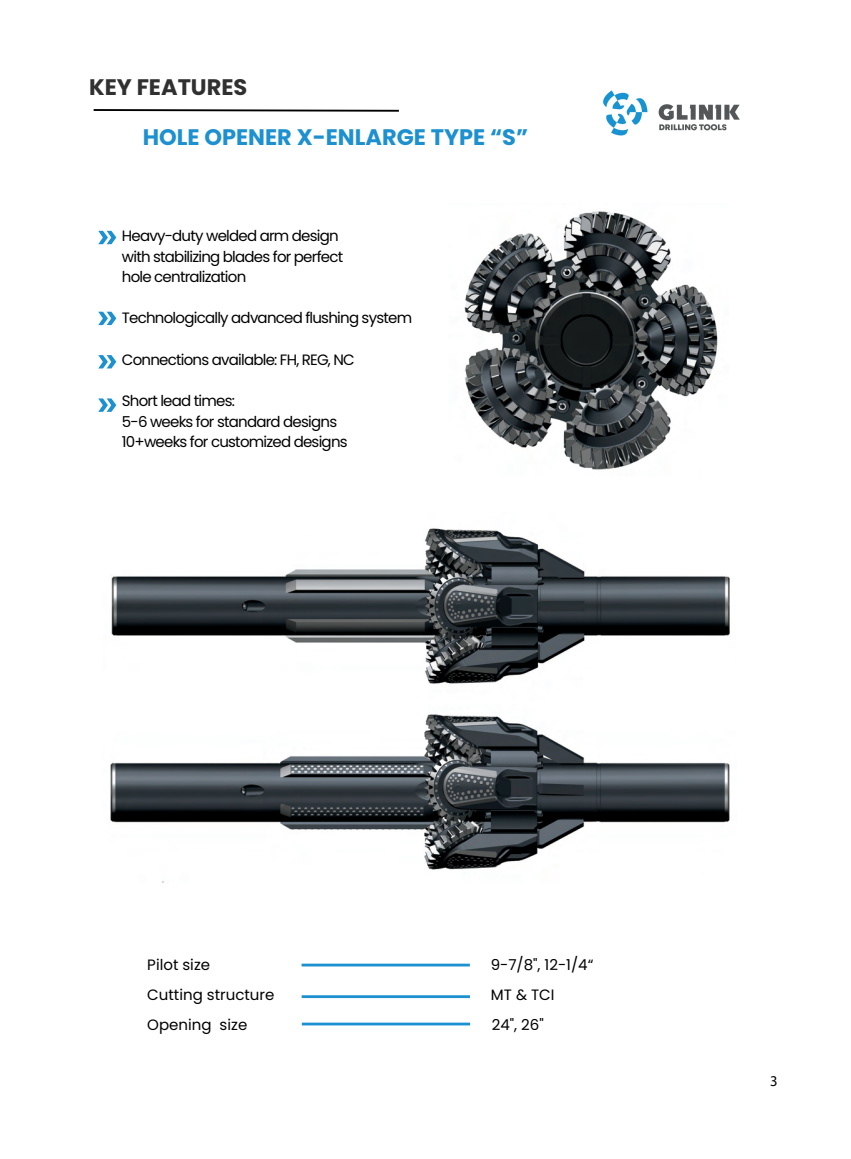
<style>
.page{position:relative;width:851px;height:1159px;background:#fff}
.page>*{position:absolute;margin:0;border:0;box-sizing:border-box;transform-origin:0 0}
.t1{font:700 22.5px "Poppins";color:#1d90d0}
.t2{font:700 22.5px "Poppins";color:#303030}
.t3{font:15px/20.6px "Poppins";letter-spacing:-.05em;color:#000}
.t4{font:15px "Poppins";color:#000}
.t5{font:15px "Myriad Pro";color:#000}
</style>
<div class="page">
<svg style="left:93px;top:109px;width:306px;height:3px"></svg>
<hr style="left:301px;top:963px;width:169px;height:3px;background:#1d90d0">
<hr style="left:301px;top:995px;width:169px;height:3px;background:#1d90d0">
<hr style="left:302px;top:1022px;width:168px;height:3px;background:#1d90d0">
<svg style="left:98px;top:231px;width:18px;height:13px"></svg>
<svg style="left:98px;top:312px;width:18px;height:13px"></svg>
<svg style="left:98px;top:355px;width:18px;height:13px"></svg>
<svg style="left:98px;top:398px;width:18px;height:14px"></svg>
<img style="left:603px;top:90px;width:137px;height:46px">
<img style="left:110px;top:714px;width:620px;height:168px">
<img style="left:111px;top:528px;width:619px;height:156px">
<img style="left:464px;top:211px;width:254px;height:259px">
<h1 class="t2" style="left:89px;top:74px;width:160px">KEY FEATURES</h1>
<h1 class="t1" style="left:143px;top:124px;width:387px">HOLE OPENER X-ENLARGE TYPE “S”</h1>
<p class="t3" style="left:122px;top:225px;width:223px">Heavy-duty welded arm design with stabilizing blades for perfect hole centralization</p>
<p class="t3" style="left:122px;top:308px;width:292px">Technologically advanced flushing system</p>
<p class="t3" style="left:122px;top:349px;width:234px">Connections available: FH, REG, NC</p>
<p class="t3" style="left:122px;top:390px;width:227px">Short lead times:<br>5-6 weeks for standard designs<br>10+weeks for customized designs</p>
<p class="t4" style="left:147px;top:956px;width:64px">Pilot size</p>
<p class="t3" style="left:490px;top:954px;width:104px">9-7/8", 12-1/4“</p>
<p class="t4" style="left:147px;top:986px;width:129px">Cutting structure</p>
<p class="t3" style="left:491px;top:984px;width:65px">MT &amp; TCI</p>
<p class="t4" style="left:147px;top:1016px;width:101px">Opening size</p>
<p class="t3" style="left:491px;top:1014px;width:53px">24", 26"</p>
<p class="t5" style="left:770px;top:1071px;width:9px">3</p>
</div>
